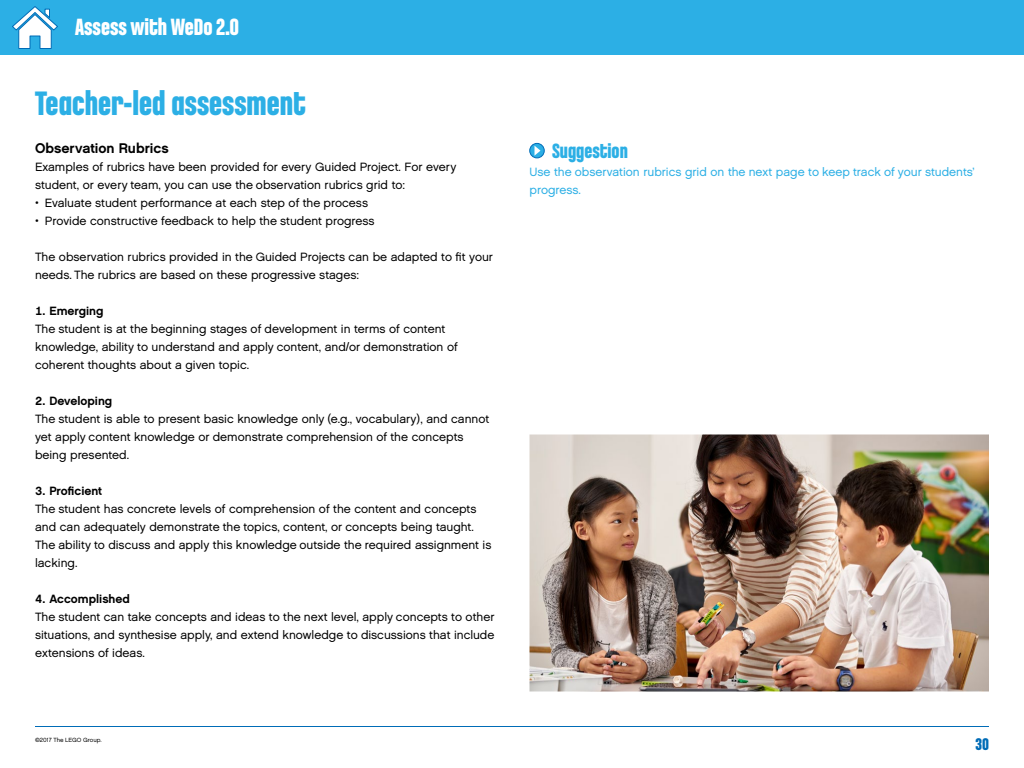
<style>
.page{position:relative;width:1024px;height:768px;background:#fff}
.page>*{position:absolute;margin:0;border:0;box-sizing:border-box;transform-origin:0 0}
.t1{font:700 36px "LEGO Chalet Comprime 80";color:#2cafe5}
.t2{font:700 25px "LEGO Chalet Comprime 80";color:#fff}
.t3{font:700 22px "LEGO Chalet Comprime 80";color:#2cafe5}
.t4{font:700 18px "LEGO Chalet Comprime 80";color:#006cb7}
.t5{font:700 14px "LEGO Chalet 60";color:#000}
.t6{font:12px/18px "LEGO Chalet 60";color:#000}
.t7{font:12px/18px "LEGO Chalet 60";color:#2cafe5}
.t8{font:700 12px "LEGO Chalet 60";color:#000}
.t9{font:6px "LEGO Chalet 60";color:#000}
</style>
<div class="page">
<div style="left:0;top:0;width:1024px;height:55px;background:#2cafe5"></div>
<hr style="left:35px;top:726px;width:954px;height:2px;background:#006cb7">
<img style="left:530px;top:434px;width:459px;height:258px">
<svg style="left:12px;top:6px;width:46px;height:43px"></svg>
<div style="left:530px;top:143px;width:14px;height:15px;background:#2cafe5;border-radius:50%"></div>
<div style="left:530px;top:143px;width:14px;height:15px;border:1px solid #006cb7;border-radius:50%"></div>
<svg style="left:534px;top:146px;width:6px;height:10px"></svg>
<h2 class="t2" style="left:75px;top:12px;width:166px">Assess with WeDo 2.0</h2>
<h1 class="t1" style="left:35px;top:82px;width:272px">Teacher-led assessment</h1>
<p class="t5" style="left:35px;top:139px;width:135px">Observation Rubrics</p>
<p class="t6" style="left:35px;top:158px;width:423px">Examples of rubrics have been provided for every Guided Project. For every student, or every team, you can use the observation rubrics grid to:</p>
<p class="t6" style="left:35px;top:194px;width:335px">• Evaluate student performance at each step of the process</p>
<p class="t6" style="left:35px;top:212px;width:341px">• Provide constructive feedback to help the student progress</p>
<p class="t6" style="left:35px;top:248px;width:460px">The observation rubrics provided in the Guided Projects can be adapted to fit your needs. The rubrics are based on these progressive stages:</p>
<p class="t8" style="left:35px;top:303px;width:70px">1. Emerging</p>
<p class="t6" style="left:35px;top:320px;width:424px">The student is at the beginning stages of development in terms of content knowledge, ability to understand and apply content, and/or demonstration of coherent thoughts about a given topic.</p>
<p class="t8" style="left:35px;top:393px;width:79px">2. Developing</p>
<p class="t6" style="left:35px;top:410px;width:456px">The student is able to present basic knowledge only (e.g., vocabulary), and cannot yet apply content knowledge or demonstrate comprehension of the concepts being presented.</p>
<p class="t8" style="left:35px;top:483px;width:69px">3. Proficient</p>
<p class="t6" style="left:35px;top:500px;width:458px">The student has concrete levels of comprehension of the content and concepts and can adequately demonstrate the topics, content, or concepts being taught.<br>The ability to discuss and apply this knowledge outside the required assignment is lacking.</p>
<p class="t8" style="left:35px;top:591px;width:97px">4. Accomplished</p>
<p class="t6" style="left:35px;top:608px;width:461px;text-align:justify">The student can take concepts and ideas to the next level, apply concepts to other situations, and synthesise apply, and extend knowledge to discussions that include extensions of ideas.</p>
<h3 class="t3" style="left:552px;top:138px;width:77px">Suggestion</h3>
<p class="t7" style="left:530px;top:163px;width:447px">Use the observation rubrics grid on the next page to keep track of your students’ progress.</p>
<p class="t9" style="left:35px;top:736px;width:68px">©2017 The LEGO Group.</p>
<h3 class="t4" style="left:975px;top:734px;width:15px">30</h3>
</div>
